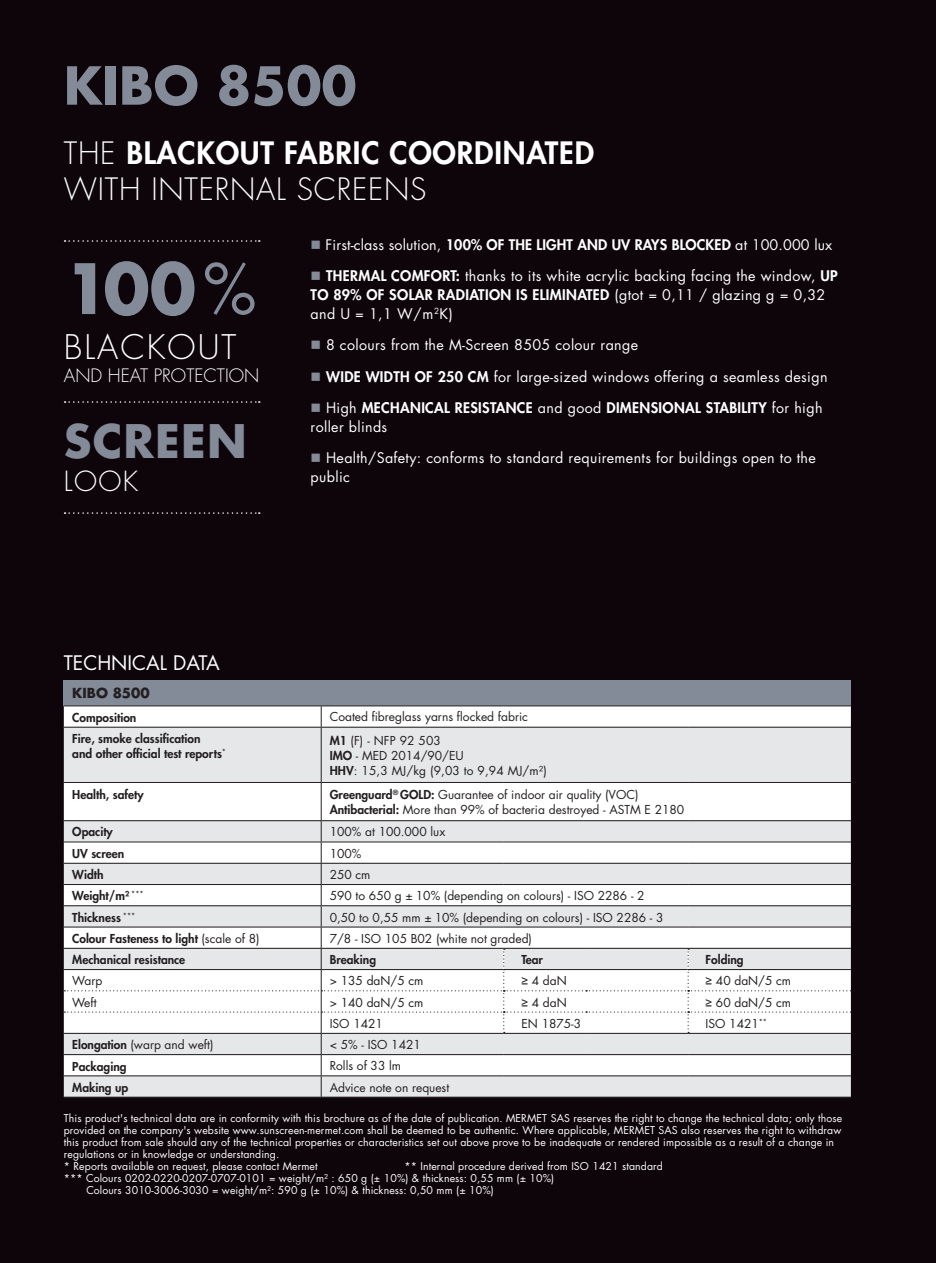
<style>
.page{position:relative;width:936px;height:1263px;background:#fff}
.page>*{position:absolute;margin:0;border:0;box-sizing:border-box;transform-origin:0 0}
.t1{font:700 67.5px "Futura";color:#838a98}
.t2{font:700 51px "Futura";color:#838a98}
.t3{font:700 45px "Futura";letter-spacing:.025em;color:#838a98}
.t4{font:300 33px "Futura";letter-spacing:.06em;color:#fff}
.t5{font:800 30px/36px "Futura";letter-spacing:.025em;color:#fff}
.t6{font:300 27px "Futura";color:#fff}
.t7{font:19.5px "Futura";color:#fff}
.t8{font:300 18px "Futura";color:#fff}
.t9{font:14.25px/18.8px "Futura";letter-spacing:.025em;color:#fff}
.t10{font:800 14.25px/18.8px "Futura";letter-spacing:.025em;color:#fff}
.t11{font:700 13.5px "Futura";color:#231f20}
.t12{font:12px "Futura";color:#231f20}
.t13{font:800 12px "Futura";color:#231f20}
.t14{font:10.5px/12px "Futura";letter-spacing:.01em;color:#fff}
.s1{font-weight:300}
.s2{font-weight:400}
.s3{color:#838a98}
.s4{font-weight:800}
.s5{font-family:"Arial"}
</style>
<div class="page">
<div style="left:0;top:0;width:935px;height:1263px;background:#0e050a"></div>
<div style="left:64px;top:680px;width:786px;height:26px;background:#838a98"></div>
<svg style="left:64px;top:706px;width:786px;height:21px;background:#f7f6f6"></svg>
<svg style="left:64px;top:728px;width:786px;height:92px;background:#f0f0f1"></svg>
<hr style="left:321px;top:783px;width:1px;height:37px;background:#231f20">
<hr style="left:64px;top:820px;width:257px;height:1px;background:#231f20">
<hr style="left:321px;top:820px;width:182px;height:1px;background:#231f20">
<hr style="left:503px;top:820px;width:83px;height:1px;background:#231f20">
<hr style="left:586px;top:820px;width:102px;height:1px;background:#231f20">
<hr style="left:688px;top:820px;width:162px;height:1px;background:#231f20">
<hr style="left:64px;top:1097px;width:257px;height:1px;background:#231f20">
<hr style="left:321px;top:1097px;width:182px;height:1px;background:#231f20">
<hr style="left:503px;top:1097px;width:83px;height:1px;background:#231f20">
<hr style="left:586px;top:1097px;width:102px;height:1px;background:#231f20">
<hr style="left:688px;top:1097px;width:162px;height:1px;background:#231f20">
<hr style="left:321px;top:727px;width:1px;height:55px;background:#231f20">
<hr style="left:64px;top:782px;width:257px;height:1px;background:#231f20">
<hr style="left:321px;top:782px;width:182px;height:1px;background:#231f20">
<hr style="left:503px;top:782px;width:83px;height:1px;background:#231f20">
<hr style="left:64px;top:705px;width:257px;height:1px;background:#231f20">
<hr style="left:321px;top:705px;width:182px;height:1px;background:#231f20">
<hr style="left:503px;top:705px;width:83px;height:1px;background:#231f20">
<hr style="left:586px;top:705px;width:102px;height:1px;background:#231f20">
<hr style="left:688px;top:705px;width:162px;height:1px;background:#231f20">
<svg style="left:321px;top:706px;width:1px;height:21px"></svg>
<hr style="left:64px;top:727px;width:257px;height:1px;background:#231f20">
<hr style="left:321px;top:727px;width:182px;height:1px;background:#231f20">
<hr style="left:503px;top:727px;width:83px;height:1px;background:#231f20">
<svg style="left:64px;top:821px;width:787px;height:276px;background:#eaeaeb"></svg>
<hr style="left:586px;top:727px;width:102px;height:1px;background:#231f20">
<hr style="left:688px;top:727px;width:162px;height:1px;background:#231f20">
<hr style="left:586px;top:782px;width:102px;height:1px;background:#231f20">
<hr style="left:688px;top:782px;width:162px;height:1px;background:#231f20">
<svg style="left:65px;top:240px;width:195px;height:2px"></svg>
<svg style="left:65px;top:401px;width:195px;height:2px"></svg>
<svg style="left:65px;top:512px;width:195px;height:2px"></svg>
<p class="t2" style="left:64px;top:50px;width:294px">KIBO 8500</p>
<p class="t5" style="left:64px;top:135px;width:531px"><span class="s1">THE</span> BLACKOUT FABRIC COORDINATED<br><span class="s1">WITH INTERNAL SCREENS</span></p>
<p class="t1" style="left:64px;top:242px;width:194px">100<span class="s2">%</span></p>
<p class="t4" style="left:64px;top:326px;width:174px">BLACKOUT</p>
<p class="t8" style="left:64px;top:363px;width:197px">AND HEAT PROTECTION</p>
<p class="t3" style="left:64px;top:410px;width:184px">SCREEN</p>
<p class="t6" style="left:64px;top:464px;width:76px">LOOK</p>
<p class="t9" style="left:310px;top:235px;width:523px"><span class="s3">■</span> First-class solution, <span class="s4">100% OF THE LIGHT AND UV RAYS BLOCKED</span> at 100.000 lux</p>
<p class="t9" style="left:310px;top:266px;width:528px"><span class="s3">■</span> <span class="s4">THERMAL COMFORT:</span> thanks to its white acrylic backing facing the window, <span class="s4">UP<br>TO 89% OF SOLAR RADIATION IS ELIMINATED</span> (gtot = 0,11 / glazing g = 0,32 and U = 1,1 W/m<sup>2</sup>K)</p>
<p class="t9" style="left:310px;top:335px;width:329px"><span class="s3">■</span> 8 colours from the M-Screen 8505 colour range</p>
<p class="t9" style="left:310px;top:367px;width:518px"><span class="s3">■</span> <span class="s4">WIDE WIDTH OF 250 CM</span> for large-sized windows offering a seamless design</p>
<p class="t10" style="left:310px;top:398px;width:513px"><span class="s3">■</span> <span class="s2">High</span> MECHANICAL RESISTANCE <span class="s2">and good</span> DIMENSIONAL STABILITY <span class="s2">for high roller blinds</span></p>
<p class="t9" style="left:310px;top:448px;width:507px"><span class="s3">■</span> Health/Safety: conforms to standard requirements for buildings open to the public</p>
<p class="t7" style="left:64px;top:649px;width:157px">TECHNICAL DATA</p>
<p class="t11" style="left:72px;top:684px;width:79px">KIBO 8500</p>
<p class="t13" style="left:72px;top:709px;width:66px">Composition</p>
<p class="t12" style="left:330px;top:709px;width:200px">Coated fibreglass yarns flocked fabric</p>
<p class="t13" style="left:72px;top:731px;width:130px">Fire, smoke classification</p>
<p class="t13" style="left:72px;top:746px;width:155px">and other official test reports<sup>*</sup></p>
<p class="t12" style="left:330px;top:732px;width:113px"><span class="s4">M1</span> (F) - NFP 92 503</p>
<p class="t12" style="left:330px;top:747px;width:136px"><span class="s4">IMO</span> - MED 2014/90/EU</p>
<p class="t12" style="left:330px;top:762px;width:219px"><span class="s4">HHV</span>: 15,3 MJ/kg (9,03 to 9,94 MJ/m²)</p>
<p class="t13" style="left:72px;top:786px;width:73px">Health, safety</p>
<p class="t12" style="left:330px;top:786px;width:310px"><span class="s4">Greenguard</span><sup>®</sup> <span class="s4">GOLD:</span> Guarantee of indoor air quality (VOC)</p>
<p class="t12" style="left:330px;top:801px;width:356px"><span class="s4">Antibacterial:</span> More than 99% of bacteria destroyed - ASTM E 2180</p>
<p class="t13" style="left:72px;top:824px;width:42px">Opacity</p>
<p class="t12" style="left:330px;top:823px;width:117px">100% at 100.000 lux</p>
<p class="t13" style="left:72px;top:845px;width:53px">UV screen</p>
<p class="t12" style="left:330px;top:845px;width:33px">100%</p>
<p class="t13" style="left:72px;top:866px;width:33px">Width</p>
<p class="t12" style="left:330px;top:866px;width:42px">250 cm</p>
<p class="t13" style="left:72px;top:888px;width:73px">Weight/m² <sup>***</sup></p>
<p class="t12" style="left:330px;top:887px;width:316px">590 to 650 g ± 10% (depending on colours) - ISO 2286 - 2</p>
<p class="t13" style="left:72px;top:909px;width:64px">Thickness <sup>***</sup></p>
<p class="t12" style="left:330px;top:909px;width:335px">0,50 to 0,55 mm ± 10% (depending on colours) - ISO 2286 - 3</p>
<p class="t13" style="left:72px;top:930px;width:189px">Colour Fasteness to light <span class="s2">(scale of 8)</span></p>
<p class="t12" style="left:330px;top:930px;width:204px">7/8 - ISO 105 B02 (white not graded)</p>
<p class="t13" style="left:72px;top:952px;width:114px">Mechanical resistance</p>
<p class="t13" style="left:330px;top:952px;width:48px">Breaking</p>
<p class="t13" style="left:521px;top:952px;width:23px">Tear</p>
<p class="t13" style="left:705px;top:952px;width:40px">Folding</p>
<p class="t12" style="left:72px;top:973px;width:32px">Warp</p>
<p class="t12" style="left:330px;top:973px;width:95px">&gt; 135 daN/5 cm</p>
<p class="t12" style="left:521px;top:973px;width:47px"><span class="s5">≥</span> 4 daN</p>
<p class="t12" style="left:705px;top:973px;width:87px"><span class="s5">≥</span> 40 daN/5 cm</p>
<p class="t12" style="left:72px;top:994px;width:26px">Weft</p>
<p class="t12" style="left:330px;top:994px;width:95px">&gt; 140 daN/5 cm</p>
<p class="t12" style="left:521px;top:994px;width:47px"><span class="s5">≥</span> 4 daN</p>
<p class="t12" style="left:705px;top:994px;width:87px"><span class="s5">≥</span> 60 daN/5 cm</p>
<p class="t12" style="left:330px;top:1015px;width:55px">ISO 1421</p>
<p class="t12" style="left:521px;top:1015px;width:61px">EN 1875-3</p>
<p class="t12" style="left:705px;top:1015px;width:63px">ISO 1421<sup>**</sup></p>
<p class="t12" style="left:72px;top:1036px;width:143px"><span class="s4">Elongation</span> (warp and weft)</p>
<p class="t12" style="left:330px;top:1036px;width:93px">&lt; 5% - ISO 1421</p>
<p class="t13" style="left:72px;top:1058px;width:56px">Packaging</p>
<p class="t12" style="left:330px;top:1058px;width:73px">Rolls of 33 lm</p>
<p class="t13" style="left:72px;top:1079px;width:58px">Making up</p>
<p class="t12" style="left:330px;top:1079px;width:121px">Advice note on request</p>
<p class="t14" style="left:64px;top:1112px;width:779px">This product's technical data are in conformity with this brochure as of the date of publication. MERMET SAS reserves the right to change the technical data; only those provided on the company's website www.sunscreen-mermet.com shall be deemed to be authentic. Where applicable, MERMET SAS also reserves the right to withdraw this product from sale should any of the technical properties or characteristics set out above prove to be inadequate or rendered impossible as a result of a change in regulations or in knowledge or understanding.</p>
<p class="t14" style="left:64px;top:1160px;width:255px">* Reports available on request, please contact Mermet</p>
<p class="t14" style="left:404px;top:1160px;width:260px">** Internal procedure derived from ISO 1421 standard</p>
<p class="t14" style="left:86px;top:1172px;width:469px;text-indent:-23px">*** Colours 0202-0220-0207-0707-0101 = weight/m² : 650 g (± 10%) &amp; thickness: 0,55 mm (± 10%)<br>Colours 3010-3006-3030 = weight/m²: 590 g (± 10%) &amp; thickness: 0,50 mm (± 10%)</p>
</div>
